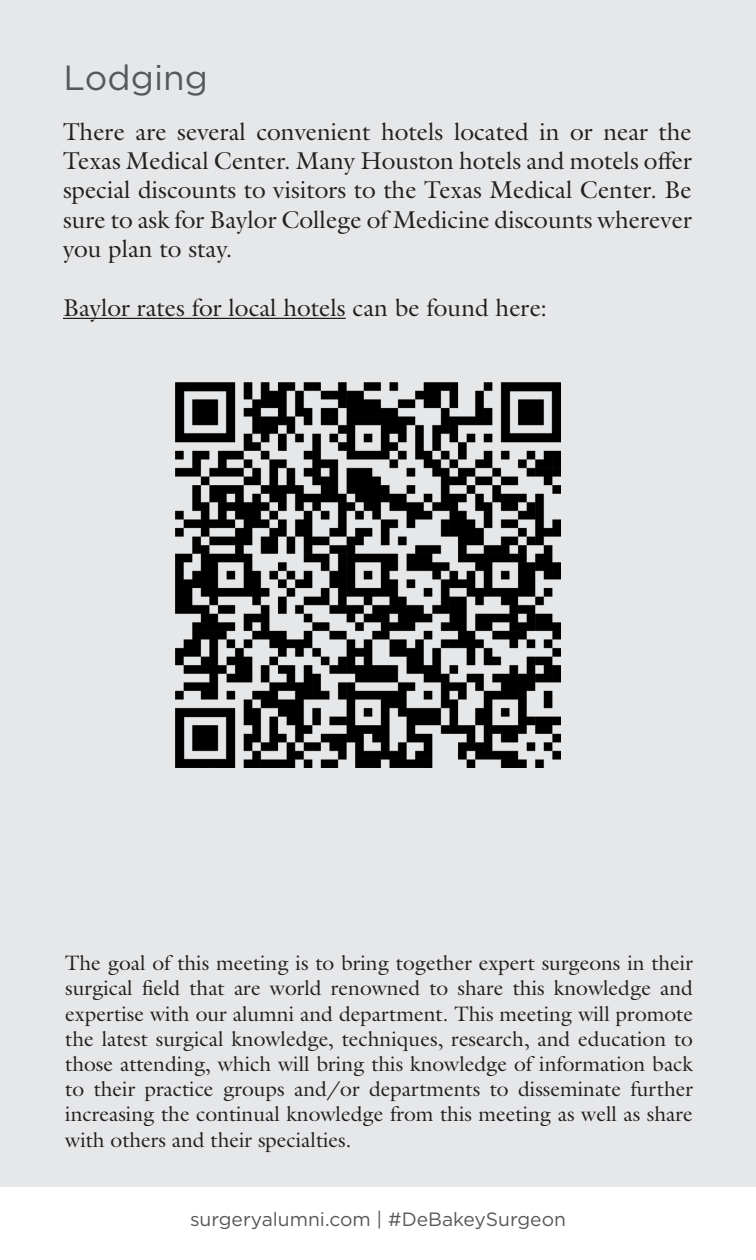
<style>
.page{position:relative;width:756px;height:1260px;background:#fff}
.page>*{position:absolute;margin:0;border:0;box-sizing:border-box;transform-origin:0 0}
.t1{font:35px "Gotham";color:#57585a}
.t2{font:24.5px/29.4px "Galliard Pro";color:#231f20;text-align:justify}
.t3{font:21px/25.2px "Galliard Pro";color:#231f20;text-align:justify}
.t4{font:19.25px "Gotham";color:#57585a}
</style>
<div class="page">
<div style="left:0;top:0;width:756px;height:1186px;background:#e6e7e9"></div>
<hr style="left:63px;top:318px;width:283px;height:1px;background:#231f20">
<img style="left:175px;top:382px;width:386px;height:386px">
<p class="t1" style="left:64px;top:55px;width:146px">Lodging</p>
<p class="t2" style="left:63px;top:116px;width:630px">There are several convenient hotels located in or near the Texas Medical Center. Many Houston hotels and motels offer special discounts to visitors to the Texas Medical Center. Be sure to ask for Baylor College of Medicine discounts wherever you plan to stay.</p>
<p class="t2" style="left:63px;top:292px;width:486px">Baylor rates for local hotels can be found here:</p>
<p class="t3" style="left:65px;top:950px;width:629px">The goal of this meeting is to bring together expert surgeons in their surgical field that are world renowned to share this knowledge and expertise with our alumni and department. This meeting will promote the latest surgical knowledge, techniques, research, and education to those attending, which will bring this knowledge of information back to their practice groups and/or departments to disseminate further increasing the continual knowledge from this meeting as well as share with others and their specialties.</p>
<p class="t4" style="left:190px;top:1207px;width:377px">surgeryalumni.com | #DeBakeySurgeon</p>
</div>
